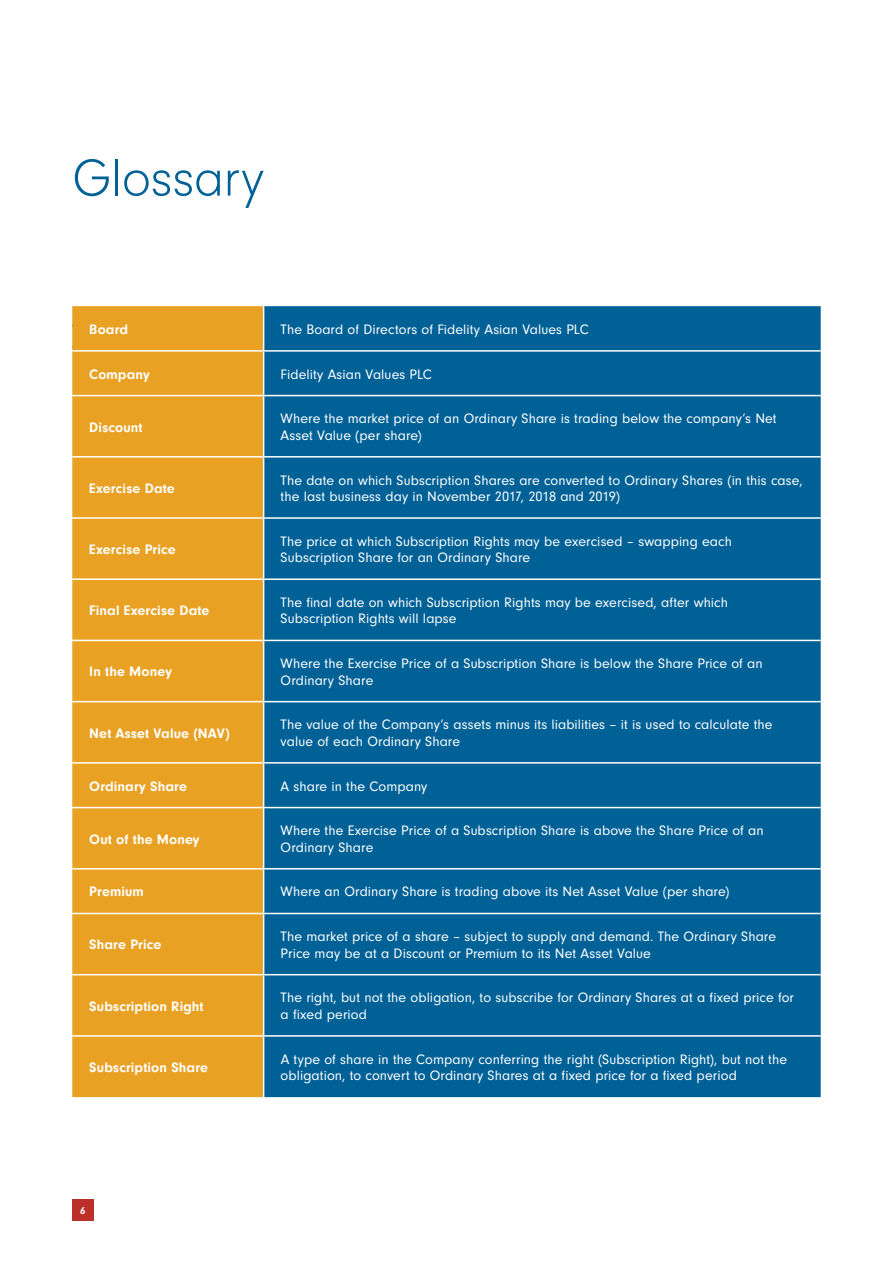
<style>
.page{position:relative;width:893px;height:1263px;background:#fff}
.page>*{position:absolute;margin:0;border:0;box-sizing:border-box;transform-origin:0 0}
.t1{font:300 54px "Neuzeit Gro";color:#006197}
.t2{font:14.25px/16.5px "Neuzeit Gro";letter-spacing:.005em;color:#fff}
.t3{font:700 14.25px "Neuzeit Gro";letter-spacing:.01em;color:#fff}
.t4{font:700 10.5px "Neuzeit Gro";color:#fff}
</style>
<div class="page">
<div style="left:72px;top:306px;width:191px;height:791px;background:#e8a123"></div>
<div style="left:264px;top:306px;width:557px;height:791px;background:#006197"></div>
<hr style="left:72px;top:350px;width:192px;height:2px;background:#fff">
<hr style="left:264px;top:350px;width:557px;height:2px;background:#fff">
<hr style="left:72px;top:395px;width:192px;height:1px;background:#fff">
<hr style="left:264px;top:395px;width:557px;height:1px;background:#fff">
<hr style="left:72px;top:456px;width:192px;height:2px;background:#fff">
<hr style="left:264px;top:456px;width:557px;height:2px;background:#fff">
<hr style="left:72px;top:517px;width:192px;height:2px;background:#fff">
<hr style="left:264px;top:517px;width:557px;height:2px;background:#fff">
<hr style="left:72px;top:578px;width:192px;height:2px;background:#fff">
<hr style="left:264px;top:578px;width:557px;height:2px;background:#fff">
<hr style="left:72px;top:640px;width:192px;height:1px;background:#fff">
<hr style="left:264px;top:640px;width:557px;height:1px;background:#fff">
<hr style="left:72px;top:701px;width:192px;height:1px;background:#fff">
<hr style="left:264px;top:701px;width:557px;height:1px;background:#fff">
<hr style="left:72px;top:762px;width:192px;height:2px;background:#fff">
<hr style="left:264px;top:762px;width:557px;height:2px;background:#fff">
<hr style="left:72px;top:807px;width:192px;height:1px;background:#fff">
<hr style="left:264px;top:807px;width:557px;height:1px;background:#fff">
<hr style="left:72px;top:868px;width:192px;height:1px;background:#fff">
<hr style="left:264px;top:868px;width:557px;height:1px;background:#fff">
<hr style="left:72px;top:913px;width:192px;height:1px;background:#fff">
<hr style="left:264px;top:913px;width:557px;height:1px;background:#fff">
<hr style="left:72px;top:974px;width:192px;height:1px;background:#fff">
<hr style="left:264px;top:974px;width:557px;height:1px;background:#fff">
<hr style="left:72px;top:1035px;width:192px;height:2px;background:#fff">
<hr style="left:264px;top:1035px;width:557px;height:2px;background:#fff">
<div style="left:72px;top:1199px;width:22px;height:21px;background:#bd302a"></div>
<h1 class="t1" style="left:72px;top:149px;width:193px">Glossary</h1>
<p class="t3" style="left:89px;top:321px;width:40px">Board</p>
<p class="t2" style="left:281px;top:321px;width:309px">The Board of Directors of Fidelity Asian Values PLC</p>
<p class="t3" style="left:89px;top:366px;width:62px">Company</p>
<p class="t2" style="left:281px;top:366px;width:152px">Fidelity Asian Values PLC</p>
<p class="t3" style="left:89px;top:419px;width:55px">Discount</p>
<p class="t2" style="left:281px;top:411px;width:498px">Where the market price of an Ordinary Share is trading below the company’s Net<br>Asset Value (per share)</p>
<p class="t3" style="left:89px;top:480px;width:87px">Exercise Date</p>
<p class="t2" style="left:281px;top:472px;width:524px">The date on which Subscription Shares are converted to Ordinary Shares (in this case, the last business day in November 2017, 2018 and 2019)</p>
<p class="t3" style="left:89px;top:541px;width:88px">Exercise Price</p>
<p class="t2" style="left:281px;top:533px;width:453px">The price at which Subscription Rights may be exercised – swapping each<br>Subscription Share for an Ordinary Share</p>
<p class="t3" style="left:89px;top:602px;width:122px">Final Exercise Date</p>
<p class="t2" style="left:281px;top:594px;width:449px">The final date on which Subscription Rights may be exercised, after which<br>Subscription Rights will lapse</p>
<p class="t3" style="left:89px;top:664px;width:84px">In the Money</p>
<p class="t2" style="left:281px;top:655px;width:483px">Where the Exercise Price of a Subscription Share is below the Share Price of an<br>Ordinary Share</p>
<p class="t3" style="left:89px;top:725px;width:142px">Net Asset Value (NAV)</p>
<p class="t2" style="left:281px;top:717px;width:493px">The value of the Company’s assets minus its liabilities – it is used to calculate the value of each Ordinary Share</p>
<p class="t3" style="left:89px;top:778px;width:99px">Ordinary Share</p>
<p class="t2" style="left:281px;top:778px;width:148px">A share in the Company</p>
<p class="t3" style="left:89px;top:831px;width:112px">Out of the Money</p>
<p class="t2" style="left:281px;top:823px;width:485px">Where the Exercise Price of a Subscription Share is above the Share Price of an<br>Ordinary Share</p>
<p class="t3" style="left:89px;top:884px;width:56px">Premium</p>
<p class="t2" style="left:281px;top:884px;width:450px">Where an Ordinary Share is trading above its Net Asset Value (per share)</p>
<p class="t3" style="left:89px;top:937px;width:74px">Share Price</p>
<p class="t2" style="left:281px;top:928px;width:497px">The market price of a share – subject to supply and demand. The Ordinary Share<br>Price may be at a Discount or Premium to its Net Asset Value</p>
<p class="t3" style="left:89px;top:998px;width:116px">Subscription Right</p>
<p class="t2" style="left:281px;top:990px;width:515px">The right, but not the obligation, to subscribe for Ordinary Shares at a fixed price for a fixed period</p>
<p class="t3" style="left:89px;top:1059px;width:120px">Subscription Share</p>
<p class="t2" style="left:281px;top:1051px;width:508px">A type of share in the Company conferring the right (Subscription Right), but not the obligation, to convert to Ordinary Shares at a fixed price for a fixed period</p>
<p class="t4" style="left:80px;top:1204px;width:7px">6</p>
</div>
